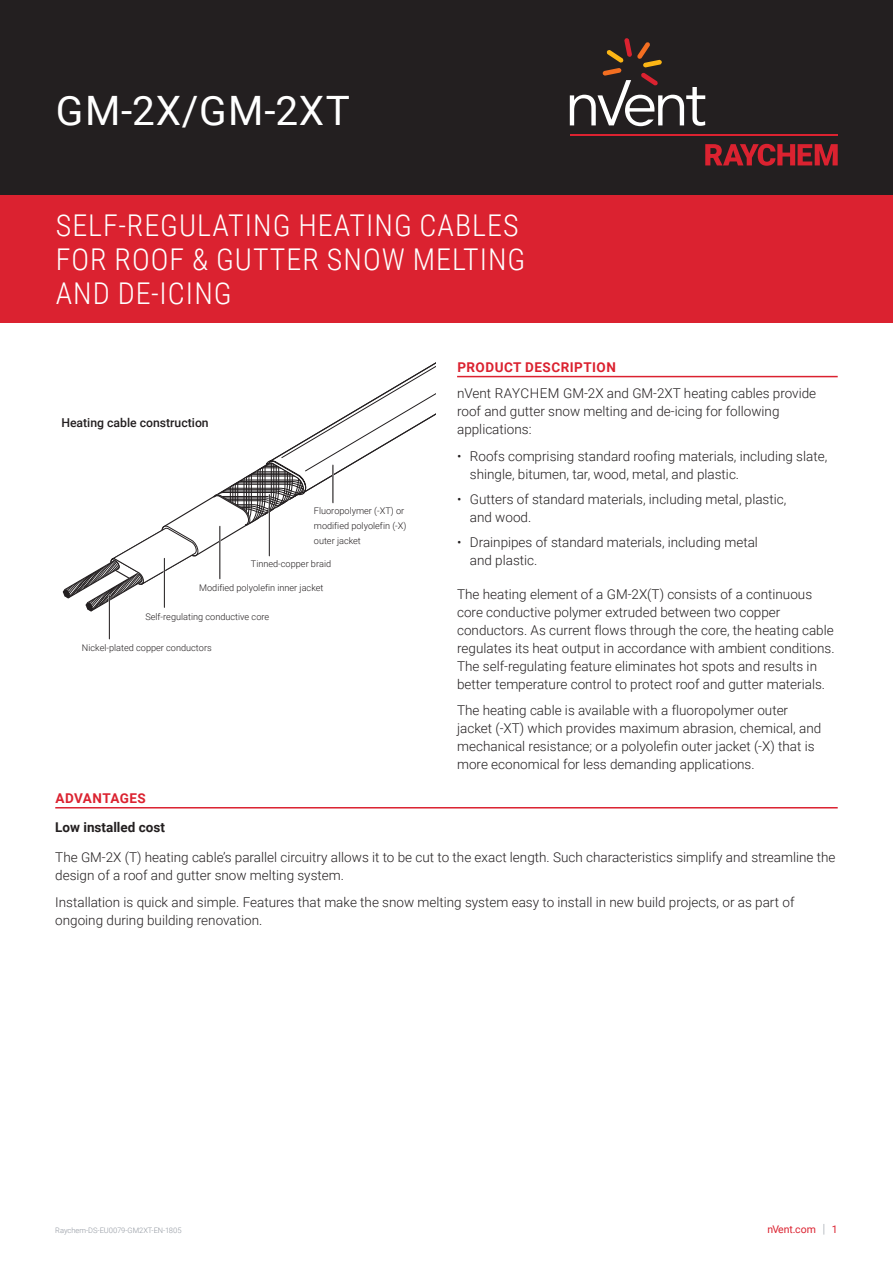
<style>
.page{position:relative;width:893px;height:1263px;background:#fff}
.page>*{position:absolute;margin:0;border:0;box-sizing:border-box;transform-origin:0 0}
.t1{font:40.5px "Roboto";letter-spacing:.035em;color:#fff}
.t2{font:300 30px/33.8px "Roboto Condensed";letter-spacing:.035em;color:#fff}
.t3{font:300 13.5px/18px "Roboto";color:#231f20}
.t4{font:700 13.5px "Roboto";letter-spacing:.035em;color:#db2230}
.t5{font:700 13.5px "Roboto";color:#231f20}
.t6{font:500 12.15px "Roboto";color:#231f20}
.t7{font:10.5px "Roboto";color:#db2230}
.t8{font:300 9.15px/15.3px "Roboto";color:#231f20}
.t9{font:300 7.5px "Roboto";color:#8f959e}
.s1{font-weight:300;font-size:12.6px;color:#8f959e}
</style>
<div class="page">
<div style="left:0;top:0;width:893px;height:196px;background:#231f20"></div>
<svg style="left:705px;top:144px;width:133px;height:22px"></svg>
<hr style="left:570px;top:134px;width:268px;height:2px;background:#db2230">
<svg style="left:570px;top:38px;width:135px;height:88px"></svg>
<div style="left:0;top:196px;width:893px;height:127px;background:#db2230"></div>
<svg style="left:63px;top:525px;width:135px;height:87px"></svg>
<svg style="left:211px;top:362px;width:225px;height:164px"></svg>
<hr style="left:109px;top:595px;width:1px;height:44px;background:#231f20">
<hr style="left:164px;top:558px;width:1px;height:49px;background:#231f20">
<hr style="left:219px;top:526px;width:1px;height:53px;background:#231f20">
<hr style="left:269px;top:494px;width:1px;height:62px;background:#fff">
<hr style="left:269px;top:495px;width:1px;height:61px;background:#231f20">
<hr style="left:332px;top:465px;width:2px;height:38px;background:#fff">
<hr style="left:333px;top:465px;width:1px;height:38px;background:#231f20">
<hr style="left:457px;top:376px;width:381px;height:1px;background:#db2230">
<hr style="left:55px;top:807px;width:783px;height:1px;background:#db2230">
<h1 class="t1" style="left:56px;top:83px;width:295px">GM-2X/GM-2XT</h1>
<h2 class="t2" style="left:56px;top:208px;width:471px">SELF-REGULATING HEATING CABLES<br>FOR ROOF &amp; GUTTER SNOW MELTING<br>AND DE-ICING</h2>
<p class="t6" style="left:61px;top:414px;width:149px">Heating cable construction</p>
<p class="t8" style="left:314px;top:503px;width:94px">Fluoropolymer (-XT) or modified polyolefin (-X) outer jacket</p>
<p class="t8" style="left:251px;top:556px;width:82px">Tinned-copper braid</p>
<p class="t8" style="left:199px;top:580px;width:126px">Modified polyolefin inner jacket</p>
<p class="t8" style="left:145px;top:608px;width:125px">Self-regulating conductive core</p>
<p class="t8" style="left:82px;top:639px;width:131px">Nickel-plated copper conductors</p>
<p class="t4" style="left:457px;top:357px;width:160px">PRODUCT DESCRIPTION</p>
<p class="t3" style="left:457px;top:384px;width:361px">nVent RAYCHEM GM-2X and GM-2XT heating cables provide roof and gutter snow melting and de-icing for following applications:</p>
<p class="t3" style="left:470px;top:446px;width:359px;text-indent:-13px">• Roofs comprising standard roofing materials, including slate, shingle, bitumen, tar, wood, metal, and plastic.</p>
<p class="t3" style="left:470px;top:489px;width:318px;text-indent:-13px">• Gutters of standard materials, including metal, plastic, and wood.</p>
<p class="t3" style="left:470px;top:533px;width:290px;text-indent:-13px">• Drainpipes of standard materials, including metal and plastic.</p>
<p class="t3" style="left:457px;top:584px;width:379px">The heating element of a GM-2X(T) consists of a continuous core conductive polymer extruded between two copper conductors. As current flows through the core, the heating cable regulates its heat output in accordance with ambient conditions.<br>The self-regulating feature eliminates hot spots and results in better temperature control to protect roof and gutter materials.</p>
<p class="t3" style="left:457px;top:701px;width:366px">The heating cable is available with a fluoropolymer outer jacket (-XT) which provides maximum abrasion, chemical, and mechanical resistance; or a polyolefin outer jacket (-X) that is more economical for less demanding applications.</p>
<p class="t4" style="left:56px;top:788px;width:92px">ADVANTAGES</p>
<p class="t5" style="left:55px;top:817px;width:111px">Low installed cost</p>
<p class="t3" style="left:55px;top:848px;width:782px">The GM-2X (T) heating cable’s parallel circuitry allows it to be cut to the exact length. Such characteristics simplify and streamline the design of a roof and gutter snow melting system.</p>
<p class="t3" style="left:55px;top:893px;width:741px">Installation is quick and simple. Features that make the snow melting system easy to install in new build projects, or as part of ongoing during building renovation.</p>
<p class="t9" style="left:55px;top:1225px;width:128px">Raychem-DS-EU0079-GM2XT-EN-1805</p>
<p class="t7" style="left:767px;top:1222px;width:72px">nVent.com <span class="s1">|</span> 1</p>
</div>
